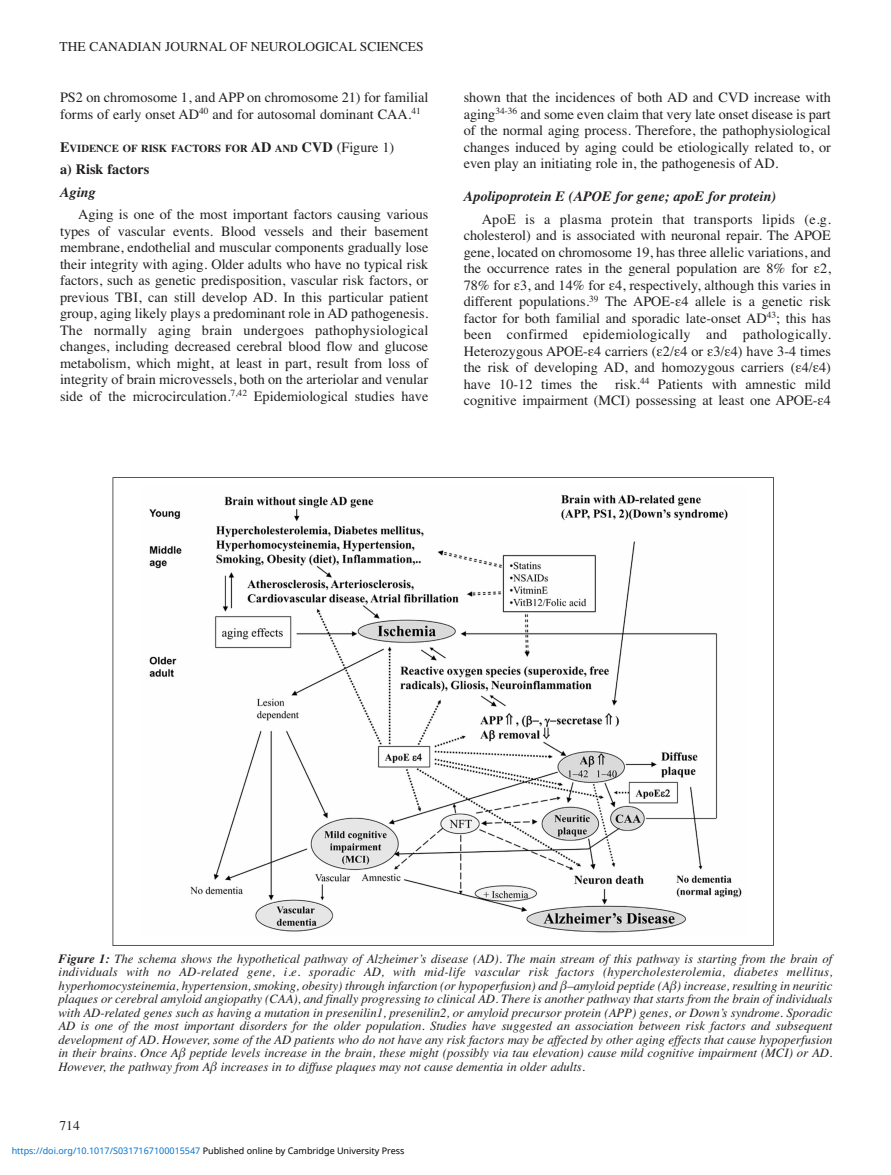
<style>
.page{position:relative;width:891px;height:1175px;background:#fff}
.page>*{position:absolute;margin:0;border:0;box-sizing:border-box;transform-origin:0 0}
.t1{font:14.25px/16.5px "Times";color:#231f20;text-align:justify}
.t2{font:italic 700 14.25px "Times";color:#231f20}
.t3{font:700 14.25px "Times";color:#231f20}
.t4{font:13.5px "Times";color:#231f20}
.t5{font:italic 12.75px/13.5px "Times";color:#231f20;text-align:justify}
.t6{font:700 10.65px "Times";color:#231f20}
.t7{font:9px "Noto Sans";color:#0172cf}
.s1{font-size:14.25px}
.s2{font-weight:400;font-size:14.25px}
.s3{font-weight:700}
.s4{color:#000}
</style>
<div class="page">
<svg style="left:113px;top:477px;width:661px;height:468px"></svg>
<p class="t4" style="left:60px;top:38px;width:366px">THE CANADIAN JOURNAL OF NEUROLOGICAL SCIENCES</p>
<p class="t1" style="left:60px;top:89px;width:370px">PS2 on chromosome 1, and APP on chromosome 21) for familial forms of early onset AD<sup>40</sup> and for autosomal dominant CAA.<sup>41</sup></p>
<p class="t6" style="left:60px;top:142px;width:336px"><span class="s1">E</span>VIDENCE OF RISK FACTORS FOR <span class="s1">AD</span> AND <span class="s1">CVD</span> <span class="s2">(Figure 1)</span></p>
<p class="t3" style="left:60px;top:161px;width:91px">A) RISK FACTORS</p>
<p class="t2" style="left:60px;top:183px;width:37px">Aging</p>
<p class="t1" style="left:60px;top:206px;width:370px;text-indent:18px">Aging is one of the most important factors causing various types of vascular events. Blood vessels and their basement membrane, endothelial and muscular components gradually lose their integrity with aging. Older adults who have no typical risk factors, such as genetic predisposition, vascular risk factors, or previous TBI, can still develop AD. In this particular patient group, aging likely plays a predominant role in AD pathogenesis.<br>The normally aging brain undergoes pathophysiological changes, including decreased cerebral blood flow and glucose metabolism, which might, at least in part, result from loss of integrity of brain microvessels, both on the arteriolar and venular side of the microcirculation.<sup>7,42</sup> Epidemiological studies have</p>
<p class="t1" style="left:464px;top:89px;width:369px">shown that the incidences of both AD and CVD increase with aging<sup>34-36</sup> and some even claim that very late onset disease is part of the normal aging process. Therefore, the pathophysiological changes induced by aging could be etiologically related to, or even play an initiating role in, the pathogenesis of AD.</p>
<p class="t2" style="left:464px;top:188px;width:314px">Apolipoprotein E (APOE for gene; apoE for protein)</p>
<p class="t1" style="left:464px;top:211px;width:369px;text-indent:18px">ApoE is a plasma protein that transports lipids (e.g. cholesterol) and is associated with neuronal repair. The APOE gene, located on chromosome 19, has three allelic variations, and the occurrence rates in the general population are 8% for ε2, 78% for ε3, and 14% for ε4, respectively, although this varies in different populations.<sup>39</sup> The APOE-ε4 allele is a genetic risk factor for both familial and sporadic late-onset AD<sup>43</sup>; this has been confirmed epidemiologically and pathologically.<br>Heterozygous APOE-ε4 carriers (ε2/ε4 or ε3/ε4) have 3-4 times the risk of developing AD, and homozygous carriers (ε4/ε4) have 10-12 times the risk.<sup>44</sup> Patients with amnestic mild cognitive impairment (MCI) possessing at least one APOE-ε4</p>
<p class="t5" style="left:58px;top:951px;width:776px"><span class="s3">Figure 1:</span> The schema shows the hypothetical pathway of Alzheimer’s disease (AD). The main stream of this pathway is starting from the brain of individuals with no AD-related gene, i.e. sporadic AD, with mid-life vascular risk factors (hypercholesterolemia, diabetes mellitus, hyperhomocysteinemia, hypertension, smoking, obesity) through infarction (or hypoperfusion) and β–amyloid peptide (Aβ) increase, resulting in neuritic plaques or cerebral amyloid angiopathy (CAA), and finally progressing to clinical AD. There is another pathway that starts from the brain of individuals with AD-related genes such as having a mutation in presenilin1, presenilin2, or amyloid precursor protein (APP) genes, or Down’s syndrome. Sporadic AD is one of the most important disorders for the older population. Studies have suggested an association between risk factors and subsequent development of AD. However, some of the AD patients who do not have any risk factors may be affected by other aging effects that cause hypoperfusion in their brains. Once Aβ peptide levels increase in the brain, these might (possibly via tau elevation) cause mild cognitive impairment (MCI) or AD.<br>However, the pathway from Aβ increases in to diffuse plaques may not cause dementia in older adults.</p>
<p class="t4" style="left:60px;top:1117px;width:22px">714</p>
<p class="t7" style="left:12px;top:1143px;width:394px">https://doi.org/10.1017/S0317167100015547 <span class="s4">Published online by Cambridge University Press</span></p>
</div>
